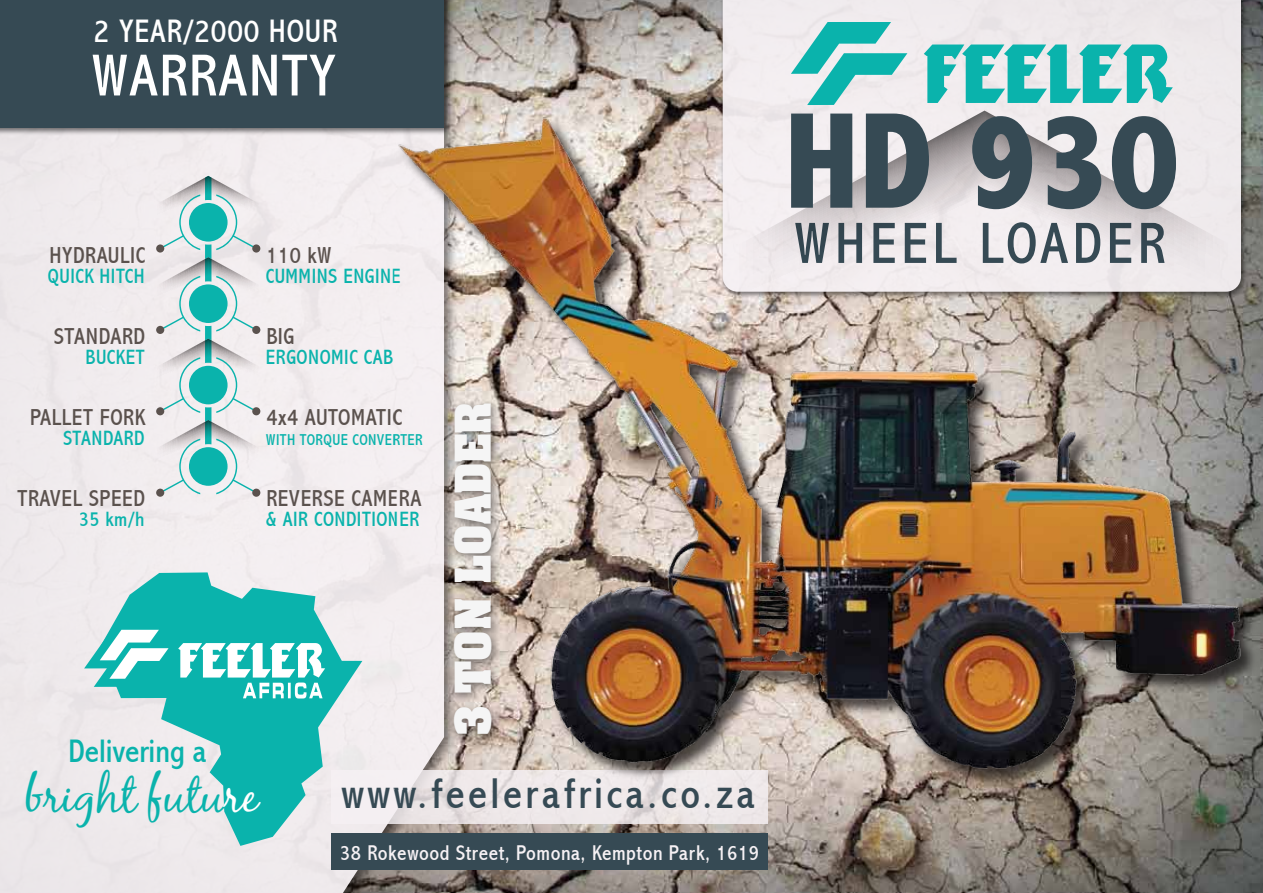
<style>
.page{position:relative;width:1263px;height:893px;background:#fff}
.page>*{position:absolute;margin:0;border:0;box-sizing:border-box;transform-origin:0 0}
.t1{font:800 condensed 138.15px "Abadi";color:#364a54}
.t2{font:condensed 59.85px "Abadi";letter-spacing:.025em;color:#fff}
.t3{font:condensed 58.8px "Abadi";letter-spacing:.075em;color:#364a54}
.t4{font:46.35px "Black Jack";color:#0ab3ac}
.t5{font:condensed 43.2px "Abadi";letter-spacing:.08em;color:#364a54}
.t6{font:700 42px "Aachen Std";color:#f5f5f5}
.t7{font:condensed 32.7px "Abadi";letter-spacing:.025em;color:#fff}
.t8{font:condensed 32.7px "Abadi";color:#0ab3ac}
.t9{font:condensed 23.25px "Abadi";letter-spacing:.025em;color:#5b524e}
.t10{font:condensed 21.45px "Abadi";letter-spacing:.025em;color:#f6f1f4}
.t11{font:condensed 20.7px "Abadi";letter-spacing:.025em;color:#0ab3ac}
.t12{font:condensed 15.75px "Abadi";letter-spacing:.025em;color:#0ab3ac}
.s1{color:#fff}
</style>
<div class="page">
<img style="left:461px;top:0;width:802px;height:893px">
<div style="left:0;top:136px;width:444px;height:757px;background:#efeaec"></div>
<svg style="left:100px;top:572px;width:262px;height:274px;background:#8ad2d0"></svg>
<svg style="left:84px;top:622px;width:204px;height:76px"></svg>
<div style="left:332px;top:833px;width:436px;height:37px;background:#364a54"></div>
<svg style="left:332px;top:781px;width:436px;height:43px;background:#ece6e7"></svg>
<svg style="left:154px;top:176px;width:108px;height:318px;background:#bdd9d9"></svg>
<div style="left:252px;top:489px;width:8px;height:8px;background:#5b524e;border-radius:50%"></div>
<div style="left:156px;top:489px;width:8px;height:8px;background:#5b524e;border-radius:50%"></div>
<img style="left:0;top:0;width:453px;height:136px">
<div style="left:0;top:0;width:444px;height:128px;background:#364a54"></div>
<div style="left:723px;top:0;width:518px;height:95px;background:#efeaec"></div>
<svg style="left:791px;top:22px;width:382px;height:73px;background:#8fd3d1"></svg>
<img style="left:288px;top:95px;width:975px;height:686px">
<h3 class="t7" style="left:94px;top:13px;width:245px">2 YEAR/2000 HOUR</h3>
<h2 class="t2" style="left:91px;top:41px;width:246px">WARRANTY</h2>
<p class="t9" style="left:49px;top:242px;width:97px">HYDRAULIC</p>
<p class="t9" style="left:266px;top:242px;width:67px">110 kW</p>
<p class="t11" style="left:48px;top:264px;width:98px">QUICK HITCH</p>
<p class="t11" style="left:266px;top:264px;width:137px">CUMMINS ENGINE</p>
<p class="t9" style="left:54px;top:323px;width:93px">STANDARD</p>
<p class="t9" style="left:266px;top:323px;width:29px">BIG</p>
<p class="t11" style="left:86px;top:345px;width:60px">BUCKET</p>
<p class="t11" style="left:266px;top:345px;width:129px">ERGONOMIC CAB</p>
<p class="t9" style="left:30px;top:404px;width:116px">PALLET FORK</p>
<p class="t11" style="left:63px;top:426px;width:83px">STANDARD</p>
<p class="t9" style="left:18px;top:485px;width:129px">TRAVEL SPEED</p>
<p class="t11" style="left:79px;top:507px;width:67px">35 km/h</p>
<p class="t9" style="left:266px;top:404px;width:137px">4x4 AUTOMATIC</p>
<p class="t12" style="left:266px;top:430px;width:158px">WITH TORQUE CONVERTER</p>
<p class="t9" style="left:266px;top:485px;width:157px">REVERSE CAMERA</p>
<p class="t11" style="left:266px;top:507px;width:155px">&amp; AIR CONDITIONER</p>
<h3 class="t6" style="left:443px;top:735px;width:335px;rotate:-90deg">3 TON LOADER</h3>
<h3 class="t8" style="left:68px;top:732px;width:140px">Delivering a</h3>
<h3 class="t4" style="left:25px;top:767px;width:234px">bright futu<span class="s1">re</span></h3>
<h3 class="t5" style="left:342px;top:768px;width:415px">www.feelerafrica.co.za</h3>
<p class="t10" style="left:340px;top:841px;width:420px">38 Rokewood Street, Pomona, Kempton Park, 1619</p>
<h1 class="t1" style="left:784px;top:82px;width:396px">HD 930</h1>
<h3 class="t3" style="left:794px;top:209px;width:373px">WHEEL LOADER</h3>
</div>
